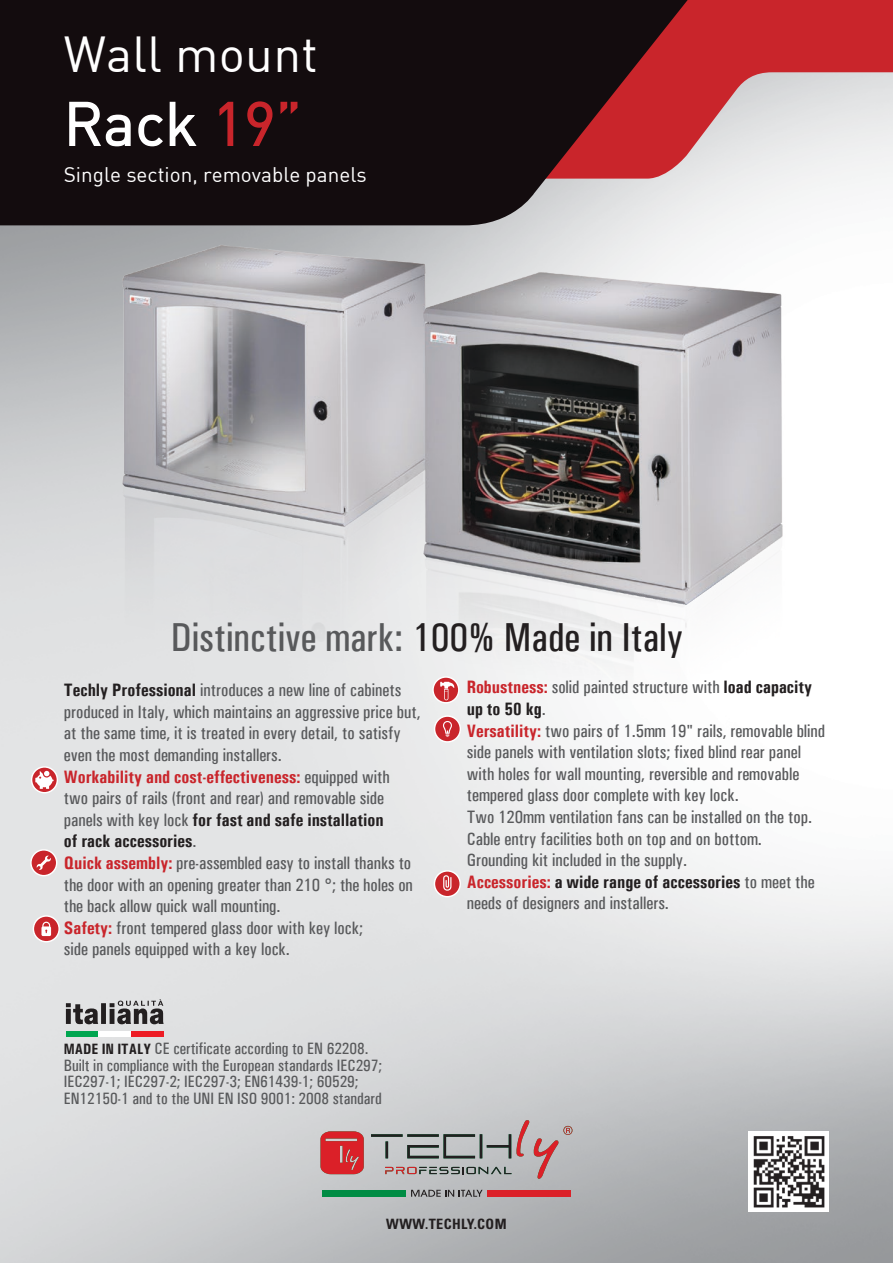
<style>
.page{position:relative;width:893px;height:1263px;background:#fff}
.page>*{position:absolute;margin:0;border:0;box-sizing:border-box;transform-origin:0 0}
.t1{font:60px "DIN";letter-spacing:.005em;color:#fff}
.t2{font:49.5px "DIN";letter-spacing:.005em;color:#fff}
.t3{font:500 condensed 40.5px "Univers";color:#58595b}
.t4{font:20.7px "DIN";color:#fff}
.t5{font:500 condensed 18px/21.6px "Univers";color:#58595b}
.t6{font:500 condensed 16.5px/16.5px "Univers";color:#58595b}
.t7{font:700 condensed 14.25px "Univers LT Std";letter-spacing:.03em;color:#231f20}
.s1{color:#c9252b}
.s2{color:#231f20}
.s3{font-weight:700;color:#231f20}
.s4{font-weight:700;color:#c9252b}
.s5{font-weight:700;font-size:15px;color:#231f20}
</style>
<div class="page">
<img style="left:0;top:179px;width:893px;height:1084px">
<svg style="left:699px;top:0;width:194px;height:179px;background:#d78d91"></svg>
<svg style="left:0;top:0;width:699px;height:225px;background:#2f1a1c"></svg>
<svg style="left:68px;top:101px;width:63px;height:46px;background:#464042"></svg>
<svg style="left:137px;top:101px;width:61px;height:46px;background:#393335"></svg>
<svg style="left:219px;top:101px;width:15px;height:46px"></svg>
<svg style="left:246px;top:101px;width:27px;height:46px"></svg>
<svg style="left:279px;top:101px;width:19px;height:13px"></svg>
<img style="left:66px;top:224px;width:761px;height:519px">
<img style="left:748px;top:1131px;width:81px;height:81px">
<svg style="left:66px;top:999px;width:98px;height:25px;background:#898889"></svg>
<div style="left:66px;top:1031px;width:32px;height:6px;background:#00a650"></div>
<div style="left:131px;top:1031px;width:32px;height:6px;background:#ed1c24"></div>
<div style="left:98px;top:1031px;width:33px;height:6px;background:#fff"></div>
<hr style="left:371px;top:1134px;width:32px;height:3px;background:#231f20">
<svg style="left:385px;top:1120px;width:187px;height:59px;background:#b0aaab"></svg>
<svg style="left:320px;top:1131px;width:44px;height:43px;background:#d2393e"></svg>
<div style="left:322px;top:1190px;width:84px;height:7px;background:#008c44"></div>
<div style="left:487px;top:1190px;width:84px;height:7px;background:#db2028"></div>
<svg style="left:411px;top:1190px;width:72px;height:7px"></svg>
<svg style="left:33px;top:916px;width:26px;height:26px"></svg>
<div style="left:33px;top:915px;width:27px;height:27px;border:1px solid #fff;border-radius:50%"></div>
<svg style="left:41px;top:922px;width:10px;height:14px"></svg>
<svg style="left:32px;top:767px;width:25px;height:26px"></svg>
<div style="left:31px;top:766px;width:27px;height:27px;border:1px solid #fff;border-radius:50%"></div>
<svg style="left:35px;top:771px;width:19px;height:18px"></svg>
<svg style="left:433px;top:677px;width:26px;height:26px"></svg>
<div style="left:432px;top:676px;width:27px;height:27px;border:1px solid #fff;border-radius:50%"></div>
<svg style="left:440px;top:682px;width:15px;height:18px"></svg>
<svg style="left:434px;top:871px;width:26px;height:26px"></svg>
<div style="left:434px;top:870px;width:27px;height:27px;border:1px solid #fff;border-radius:50%"></div>
<svg style="left:443px;top:875px;width:8px;height:16px"></svg>
<svg style="left:435px;top:716px;width:25px;height:26px"></svg>
<div style="left:434px;top:715px;width:27px;height:28px;border:1px solid #fff;border-radius:50%"></div>
<svg style="left:443px;top:721px;width:9px;height:16px"></svg>
<svg style="left:31px;top:850px;width:26px;height:26px"></svg>
<div style="left:30px;top:849px;width:27px;height:27px;border:1px solid #fff;border-radius:50%"></div>
<svg style="left:36px;top:855px;width:15px;height:15px"></svg>
<h2 class="t2" style="left:64px;top:24px;width:256px">Wall mount</h2>
<h1 class="t1" style="left:64px;top:86px;width:240px">Rack <span class="s1">19”</span></h1>
<p class="t4" style="left:64px;top:161px;width:305px">Single section, removable panels</p>
<h3 class="t3" style="left:171px;top:613px;width:514px">Distinctive mark: <span class="s2">100% Made in Italy</span></h3>
<p class="t5" style="left:64px;top:679px;width:358px"><span class="s3">Techly Professional</span> introduces a new line of cabinets produced in Italy, which maintains an aggressive price but, at the same time, it is treated in every detail, to satisfy even the most demanding installers.<br><span class="s4">Workability and cost-effectiveness:</span> equipped with<br>two pairs of rails (front and rear) and removable side panels with key lock <span class="s3">for fast and safe installation<br>of rack accessories</span>.<br><span class="s4">Quick assembly:</span> pre-assembled easy to install thanks to the door with an opening greater than 210 °; the holes on the back allow quick wall mounting.<br><span class="s4">Safety:</span> front tempered glass door with key lock;<br>side panels equipped with a key lock.</p>
<p class="t5" style="left:467px;top:676px;width:360px"><span class="s4">Robustness:</span> solid painted structure with <span class="s3">load capacity up to 50 kg</span>.<br><span class="s4">Versatility:</span> two pairs of 1.5mm 19" rails, removable blind side panels with ventilation slots; fixed blind rear panel with holes for wall mounting, reversible and removable tempered glass door complete with key lock.<br>Two 120mm ventilation fans can be installed on the top.<br>Cable entry facilities both on top and on bottom.<br>Grounding kit included in the supply.<br><span class="s4">Accessories:</span> <span class="s3">a wide range of accessories</span> to meet the needs of designers and installers.</p>
<p class="t6" style="left:64px;top:1040px;width:320px"><span class="s5">MADE IN ITALY</span> CE certificate according to EN 62208.<br>Built in compliance with the European standards IEC297; IEC297-1; IEC297-2; IEC297-3; EN61439-1; 60529; EN12150-1 and to the UNI EN ISO 9001: 2008 standard</p>
<p class="t7" style="left:386px;top:1215px;width:122px">WWW.TECHLY.COM</p>
</div>
